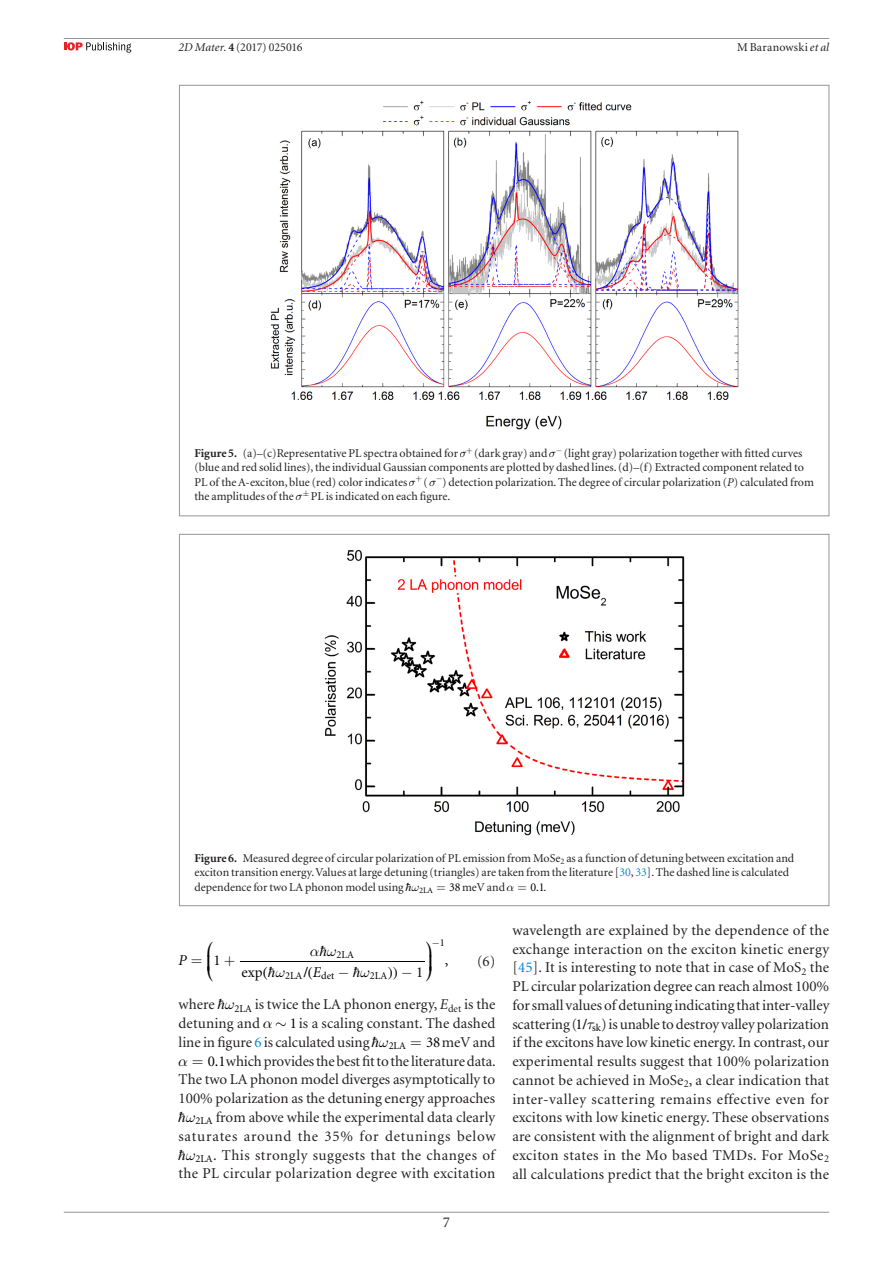
<style>
.page{position:relative;width:893px;height:1263px;background:#fff}
.page>*{position:absolute;margin:0;border:0;box-sizing:border-box;transform-origin:0 0}
.t1{font:15px/18.8px "Minion LT";letter-spacing:.005em;color:#231f20;text-align:justify}
.t2{font:15px "STIX General";color:#000}
.t3{font:15px "Minion LT";color:#000}
.t4{font:15px/25.5px "STIX Size One Sym";color:#000}
.t5{font:italic 15px "STIX General";color:#000}
.t6{font:italic 15px "Minion LT";color:#000}
.t7{font:12px/14.2px "Minion LT";color:#231f20;text-align:justify}
.t8{font:12px "Minion LT";letter-spacing:.02em;color:#231f20}
.t9{font:12px "Minion LT";color:#000}
.t10{font:10.5px "Minion LT";letter-spacing:-.005em;color:#000}
.s1{font-style:italic}
.s2{font-weight:700}
.s3{font-family:"STIX General"}
.s4{color:#0089d0}
.s5{font-family:"STIX General";font-style:italic;color:#000}
.s6{color:#000}
.s7{color:#231f20}
.s8{font-family:"Minion LT"}
.s9{font-family:"STIX General";font-style:italic}
.s10{font-family:"Minion LT";font-style:italic}
.s11{font-family:"STIX Size One Sym"}
.s12{font-family:"STIX General";color:#000}
</style>
<div class="page">
<hr style="left:64px;top:1212px;width:765px;height:1px;background:#939598">
<hr style="left:64px;top:38px;width:765px;height:1px;background:#939598">
<svg style="left:64px;top:42px;width:67px;height:11px"></svg>
<hr style="left:240px;top:961px;width:184px;height:1px;background:#000">
<img style="left:270px;top:100px;width:468px;height:329px">
<img style="left:324px;top:549px;width:360px;height:286px">
<p class="t7" style="left:179px;top:40px;width:126px"><span class="s1">2D Mater.</span> <span class="s2">4</span> (2017) 025016</p>
<p class="t8" style="left:737px;top:41px;width:94px">M Baranowski <span class="s1">et al</span></p>
<p class="t7" style="left:194px;top:447px;width:611px;text-indent:280px">(dark gray) and <sup>−</sup> (light gray) polarization together with fitted curves (blue and red solid lines), the individual Gaussian components are plotted by dashed lines. (d)<span class="s3">–</span>(f) Extracted component related to PL of the A-exciton, blue (red) color indicates</p>
<p class="t7" style="left:194px;top:447px;width:265px"><span class="s2">Figure 5.</span> (a)<span class="s3">–</span>(c)Representative PL spectra obtained for</p>
<p class="t7" style="left:423px;top:475px;width:392px">( <sup>−</sup>) detection polarization. The degree of circular polarization (<span class="s1">P</span>) calculated from</p>
<p class="t7" style="left:194px;top:489px;width:101px">the amplitudes of the</p>
<p class="t7" style="left:311px;top:489px;width:141px">PL is indicated on each figure.</p>
<p class="t7" style="left:194px;top:852px;width:601px;text-align:left"><span class="s2">Figure 6.</span> Measured degree of circular polarization of PL emission from MoSe<sub>2</sub> as a function of detuning between excitation and exciton transition energy. Values at large detuning (triangles) are taken from the literature [<span class="s4">30</span>, <span class="s4">33</span>]. The dashed line is calculated dependence for two LA phonon model using <span class="s5">ħ</span> <sub>2LA</sub></p>
<p class="t7" style="left:449px;top:880px;width:57px"><span class="s6">38</span> meV and</p>
<p class="t9" style="left:530px;top:881px;width:18px">0.1<span class="s7">.</span></p>
<p class="t4" style="left:425px;top:939px;width:8px;line-height:14.4px">⎞ ⎟</p>
<p class="t10" style="left:432px;top:938px;width:15px">−1</p>
<p class="t4" style="left:207px;top:934px;width:8px">⎛ ⎝</p>
<p class="t5" style="left:319px;top:940px;width:9px">ħ</p>
<p class="t10" style="left:337px;top:949px;width:19px">2LA</p>
<p class="t1" style="left:477px;top:952px;width:20px">(6)</p>
<p class="t1" style="left:179px;top:996px;width:318px">where <span class="s5">ħ</span> <sub>2LA</sub> is twice the LA phonon energy, <span class="s1">E</span><sub>det</sub> is the detuning and <span class="s6">∼ 1</span> is a scaling constant. The dashed line in figure <span class="s4">6</span> is calculated using <span class="s5">ħ</span> <sub>2LA</sub></p>
<p class="t6" style="left:178px;top:953px;width:10px">P</p>
<p class="t3" style="left:445px;top:953px;width:5px">,</p>
<p class="t4" style="left:207px;top:948px;width:15px">⎜<span class="s8">1</span></p>
<p class="t3" style="left:242px;top:964px;width:35px">exp<span class="s3">(</span><span class="s9">ħ</span></p>
<p class="t2" style="left:304px;top:961px;width:19px">/(<span class="s10">E</span></p>
<p class="t5" style="left:338px;top:961px;width:24px">−ħ</p>
<p class="t2" style="left:388px;top:961px;width:46px">))−<span class="s8">1</span><span class="s11">⎠</span></p>
<p class="t10" style="left:285px;top:970px;width:19px">2LA</p>
<p class="t10" style="left:321px;top:970px;width:15px">det</p>
<p class="t10" style="left:370px;top:970px;width:19px">2LA</p>
<p class="t1" style="left:178px;top:1033px;width:319px;text-align:right"><span class="s6">38</span> meV and<br><span class="s6">0.1</span> which provides the best fit to the literature data.<br>The two LA phonon model diverges asymptotically to 100% polarization as the detuning energy approaches <span class="s5">ħ</span> <sub>2LA</sub> from above while the experimental data clearly saturates around the 35% for detunings below <span class="s5">ħ</span> <sub>2LA</sub>. This strongly suggests that the changes of the PL circular polarization degree with excitation</p>
<p class="t1" style="left:443px;top:1214px;width:9px">7</p>
<p class="t1" style="left:512px;top:921px;width:318px">wavelength are explained by the dependence of the exchange interaction on the exciton kinetic energy [<span class="s4">45</span>]. It is interesting to note that in case of MoS<sub>2</sub> the PL circular polarization degree can reach almost 100% for small values of detuning indicating that inter-valley scattering (<span class="s6">1</span><span class="s12">/</span> <sub>sk</sub>) is unable to destroy valley polarization if the excitons have low kinetic energy. In contrast, our experimental results suggest that 100% polarization cannot be achieved in MoSe<sub>2</sub>, a clear indication that inter-valley scattering remains effective even for excitons with low kinetic energy. These observations are consistent with the alignment of bright and dark exciton states in the Mo based TMDs. For MoSe<sub>2 </sub>all calculations predict that the bright exciton is the</p>
</div>
